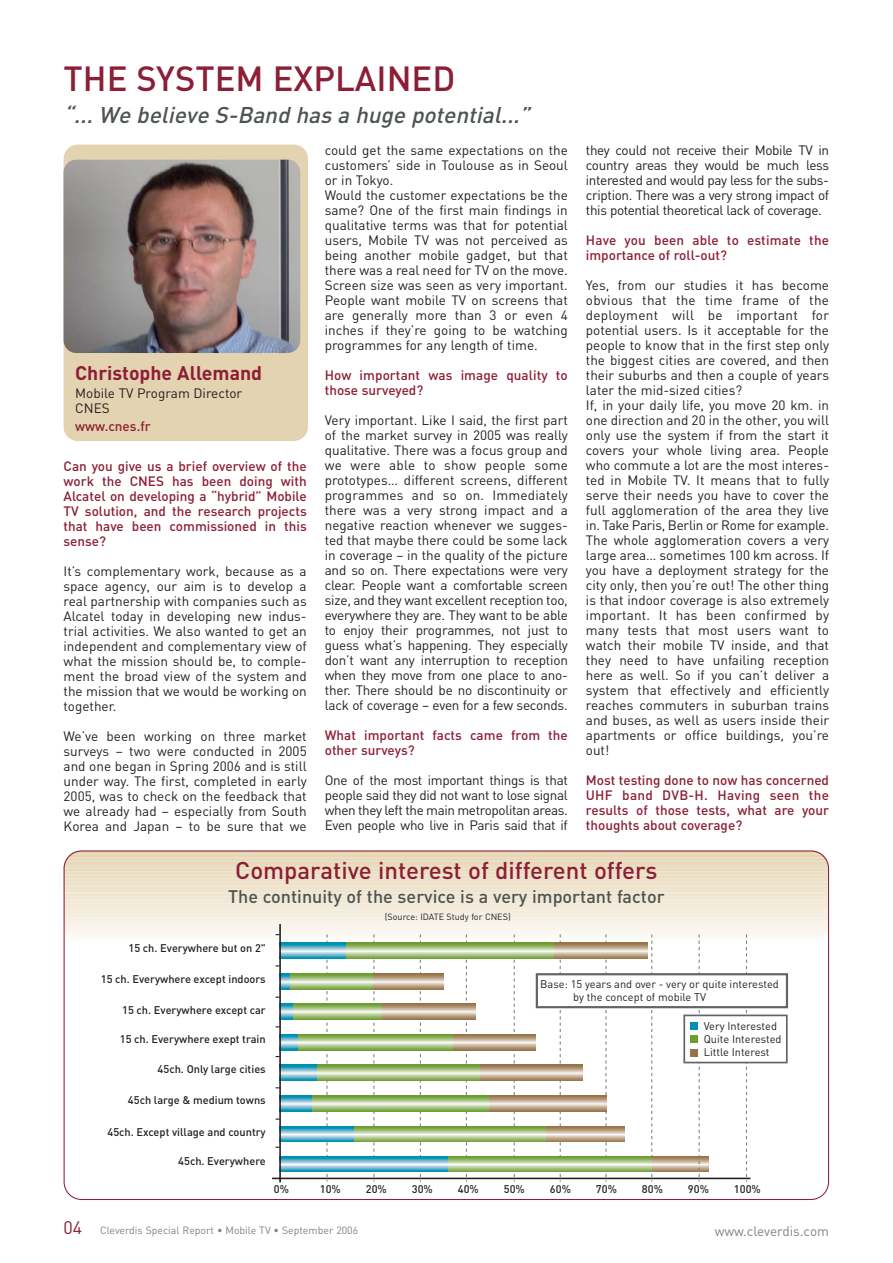
<style>
.page{position:relative;width:893px;height:1263px;background:#fff}
.page>*{position:absolute;margin:0;border:0;box-sizing:border-box;transform-origin:0 0}
.t1{font:500 34.5px "DIN";color:#8c1e35}
.t2{font:500 24px "DIN";color:#8c1e35}
.t3{font:italic 500 22.5px "DIN";color:#4d5452}
.t4{font:700 19.5px "DIN";color:#8c1e35}
.t5{font:500 18px "DIN";color:#4d5452}
.t6{font:13.5px/15px "DIN";color:#231f20;text-align:justify}
.t7{font:500 13.5px/15px "DIN";color:#8c1e35}
.t8{font:13.5px "DIN";color:#808284}
.t9{font:500 10.95px "DIN";color:#231f20}
.t10{font:10.95px/13.2px "DIN";color:#231f20}
.t11{font:10.5px "DIN";color:#808284}
.t12{font:9px "DIN";color:#231f20}
.s1{font-size:18px;color:#8c1e35}
</style>
<div class="page">
<div style="left:64px;top:145px;width:244px;height:296px;background:#e3d3b0"></div>
<svg style="left:64px;top:850px;width:765px;height:350px"></svg>
<img style="left:64px;top:160px;width:236px;height:193px;border-radius:13px">
<h1 class="t1" style="left:64px;top:66px;width:393px">THE SYSTEM EXPLAINED</h1>
<h3 class="t3" style="left:64px;top:107px;width:472px">“... We believe S-Band has a huge potential...”</h3>
<h3 class="t4" style="left:75px;top:366px;width:188px">Christophe Allemand</h3>
<p class="t6" style="left:75px;top:388px;width:169px">Mobile TV Program Director<br>CNES</p>
<p class="t7" style="left:75px;top:420px;width:77px">www.cnes.fr</p>
<p class="t7" style="left:64px;top:461px;width:245px;text-align:justify">Can you give us a brief overview of the work the CNES has been doing with Alcatel on developing a “hybrid” Mobile TV solution, and the research projects that have been commissioned in this sense?</p>
<p class="t6" style="left:64px;top:566px;width:245px">It’s complementary work, because as a space agency, our aim is to develop a real partnership with companies such as Alcatel today in developing new indus&shy;trial activities. We also wanted to get an independent and complementary view of what the mission should be, to comple&shy;ment the broad view of the system and the mission that we would be working on together.</p>
<p class="t6" style="left:64px;top:731px;width:245px">We’ve been working on three market surveys – two were conducted in 2005 and one began in Spring 2006 and is still under way. The first, completed in early 2005, was to check on the feedback that we already had – especially from South Korea and Japan – to be sure that we</p>
<p class="t6" style="left:325px;top:144px;width:245px;text-align:left">could get the same expectations on the customers’ side in Toulouse as in Seoul or in Tokyo.<br>Would the customer expectations be the same? One of the first main findings in qualitative terms was that for potential users, Mobile TV was not perceived as being another mobile gadget, but that there was a real need for TV on the move.<br>Screen size was seen as very important.<br>People want mobile TV on screens that are generally more than 3 or even 4 inches if they’re going to be watching programmes for any length of time.</p>
<p class="t7" style="left:325px;top:369px;width:245px">How important was image quality to those surveyed?</p>
<p class="t6" style="left:325px;top:414px;width:245px">Very important. Like I said, the first part of the market survey in 2005 was really qualitative. There was a focus group and we were able to show people some prototypes… different screens, different programmes and so on. Immediately there was a very strong impact and a negative reaction whenever we sugges&shy;ted that maybe there could be some lack in coverage – in the quality of the picture and so on. There expectations were very clear. People want a comfortable screen size, and they want excellent reception too, everywhere they are. They want to be able to enjoy their programmes, not just to guess what’s happening. They especially don’t want any interruption to reception when they move from one place to ano&shy;ther. There should be no discontinuity or lack of coverage – even for a few seconds.</p>
<p class="t7" style="left:325px;top:729px;width:245px">What important facts came from the other surveys?</p>
<p class="t6" style="left:325px;top:774px;width:245px">One of the most important things is that people said they did not want to lose signal when they left the main metropolitan areas.<br>Even people who live in Paris said that if</p>
<p class="t6" style="left:586px;top:144px;width:245px">they could not receive their Mobile TV in country areas they would be much less interested and would pay less for the subs&shy;cription. There was a very strong impact of this potential theoretical lack of coverage.</p>
<p class="t7" style="left:586px;top:234px;width:245px">Have you been able to estimate the importance of roll-out?</p>
<p class="t6" style="left:586px;top:279px;width:245px;text-align:left">Yes, from our studies it has become obvious that the time frame of the deployment will be important for potential users. Is it acceptable for the people to know that in the first step only the biggest cities are covered, and then their suburbs and then a couple of years later the mid-sized cities?<br>If, in your daily life, you move 20 km. in one direction and 20 in the other, you will only use the system if from the start it covers your whole living area. People who commute a lot are the most interes&shy;ted in Mobile TV. It means that to fully serve their needs you have to cover the full agglomeration of the area they live in. Take Paris, Berlin or Rome for example.<br>The whole agglomeration covers a very large area… sometimes 100 km across. If you have a deployment strategy for the city only, then you’re out! The other thing is that indoor coverage is also extremely important. It has been confirmed by many tests that most users want to watch their mobile TV inside, and that they need to have unfailing reception here as well. So if you can’t deliver a system that effectively and efficiently reaches commuters in suburban trains and buses, as well as users inside their apartments or office buildings, you’re out!</p>
<p class="t7" style="left:586px;top:774px;width:245px;text-align:justify">Most testing done to now has concerned UHF band DVB-H. Having seen the results of those tests, what are your thoughts about coverage?</p>
<h2 class="t2" style="left:235px;top:862px;width:424px">Comparative interest of different offers</h2>
<h3 class="t5" style="left:228px;top:890px;width:438px">The continuity of the service is a very important factor</h3>
<p class="t12" style="left:385px;top:913px;width:127px">(Source: IDATE Study for CNES)</p>
<p class="t9" style="left:129px;top:944px;width:139px">15 ch. Everywhere but on 2"</p>
<p class="t9" style="left:101px;top:975px;width:166px">15 ch. Everywhere except indoors</p>
<p class="t9" style="left:122px;top:1006px;width:145px">15 ch. Everywhere except car</p>
<p class="t9" style="left:120px;top:1035px;width:147px">15 ch. Everywhere exept train</p>
<p class="t9" style="left:158px;top:1065px;width:110px">45ch. Only large cities</p>
<p class="t9" style="left:128px;top:1096px;width:139px">45ch large &amp; medium towns</p>
<p class="t9" style="left:107px;top:1127px;width:160px">45ch. Except village and country</p>
<p class="t9" style="left:178px;top:1157px;width:89px">45ch. Everywhere</p>
<p class="t9" style="left:274px;top:1185px;width:17px">0%</p>
<p class="t10" style="left:573px;top:978px;width:207px;text-indent:-33px">Base: 15 years and over - very or quite interested by the concept of mobile TV</p>
<p class="t10" style="left:704px;top:1020px;width:79px">Very Interested<br>Quite Interested<br>Little Interest</p>
<p class="t9" style="left:320px;top:1185px;width:23px">10%</p>
<p class="t9" style="left:366px;top:1185px;width:23px">20%</p>
<p class="t9" style="left:412px;top:1185px;width:23px">30%</p>
<p class="t9" style="left:458px;top:1185px;width:23px">40%</p>
<p class="t9" style="left:504px;top:1185px;width:23px">50%</p>
<p class="t9" style="left:550px;top:1185px;width:23px">60%</p>
<p class="t9" style="left:596px;top:1185px;width:23px">70%</p>
<p class="t9" style="left:642px;top:1185px;width:23px">80%</p>
<p class="t9" style="left:688px;top:1185px;width:23px">90%</p>
<p class="t9" style="left:734px;top:1185px;width:28px">100%</p>
<p class="t11" style="left:64px;top:1227px;width:296px"><span class="s1">04</span> Cleverdis Special Report • Mobile TV • September 2006</p>
<p class="t8" style="left:715px;top:1226px;width:116px">www.cleverdis.com</p>
</div>
